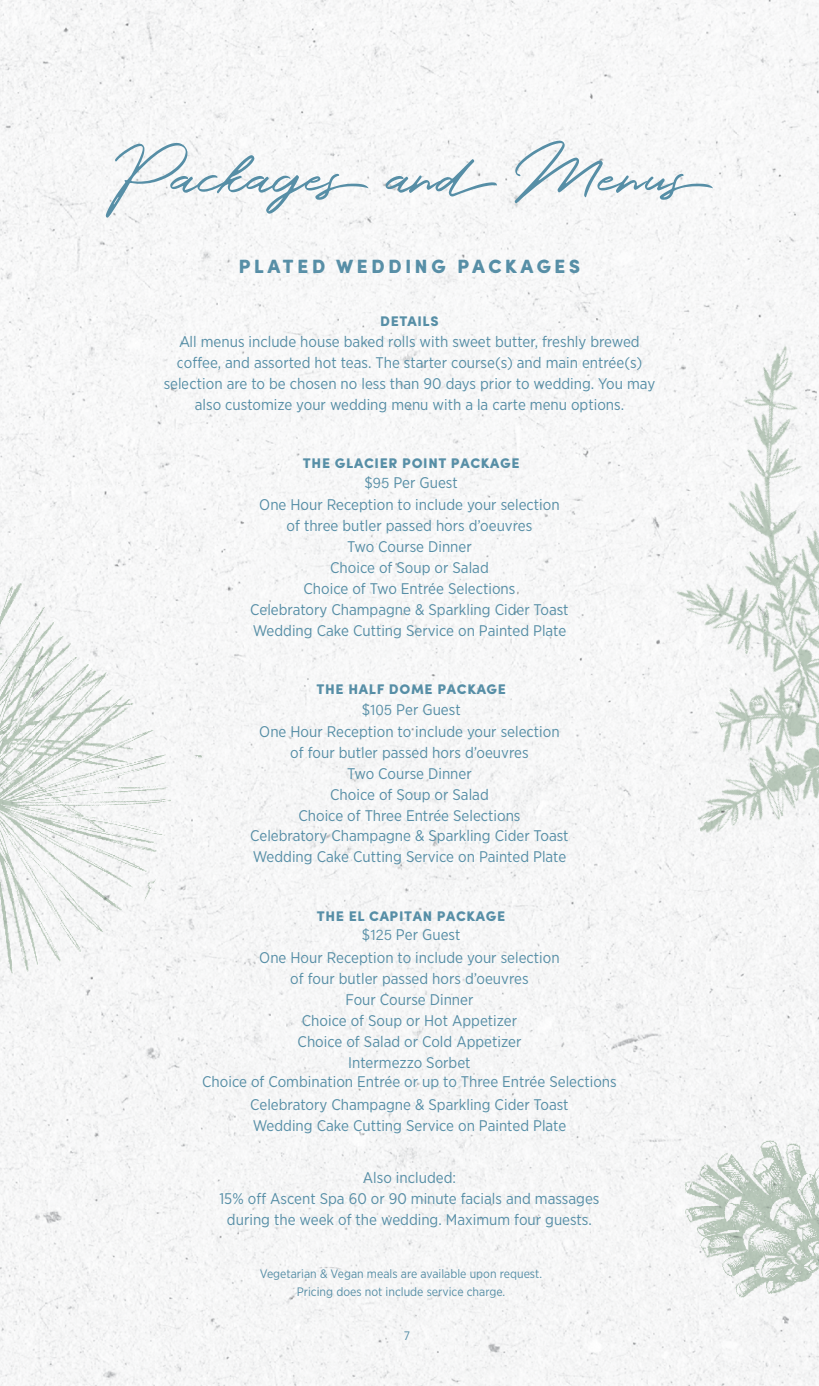
<style>
.page{position:relative;width:819px;height:1386px;background:#f6f7f7}
.page>*{position:absolute;margin:0;border:0;box-sizing:border-box;transform-origin:0 0}
.t1{font:75.25px "Holland";color:#568ea6}
.t2{font:19.25px "Sofia Rough Black One";letter-spacing:.13em;color:#568ea6}
.t3{font:15.4px/21.2px "Gotham Narrow";color:#568ea6;text-align:center}
.t4{font:14px "Sofia Rough Black One";color:#568ea6}
.t5{font:12.25px/17.5px "Gotham Narrow";color:#568ea6;text-align:center}
.s1{font-family:"Acumin Pro";font-weight:300}
</style>
<div class="page">
<img style="left:0;top:562px;width:212px;height:457px">
<img style="left:682px;top:1134px;width:137px;height:165px">
<img style="left:667px;top:327px;width:152px;height:536px">
<h1 class="t1" style="left:106px;top:119px;width:623px">Packages and Menus</h1>
<p class="t2" style="left:238px;top:253px;width:344px">PLATED WEDDING PACKAGES</p>
<p class="t4" style="left:380px;top:311px;width:61px">DETAILS</p>
<p class="t3" style="left:164px;top:331px;width:493px">All menus include house baked rolls with sweet butter, freshly brewed coffee, and assorted hot teas. The starter course(s) and main entrée(s) selection are to be chosen no less than 90 days prior to wedding. You may also customize your wedding menu with a la carte menu options.</p>
<p class="t4" style="left:303px;top:454px;width:219px">THE GLACIER POINT PACKAGE</p>
<p class="t3" style="left:250px;top:472px;width:320px">$<span class="s1">95</span> Per Guest<br>One Hour Reception to include your selection<br>of three butler passed hors d’oeuvres<br>Two Course Dinner<br>Choice of Soup or Salad<br>Choice of Two Entrée Selections<br>Celebratory Champagne &amp; Sparkling Cider Toast<br>Wedding Cake Cutting Service on Painted Plate</p>
<p class="t4" style="left:316px;top:680px;width:192px">THE HALF DOME PACKAGE</p>
<p class="t3" style="left:250px;top:698px;width:320px">$<span class="s1">105</span> Per Guest<br>One Hour Reception to include your selection<br>of four butler passed hors d’oeuvres<br>Two Course Dinner<br>Choice of Soup or Salad<br>Choice of Three Entrée Selections<br>Celebratory Champagne &amp; Sparkling Cider Toast<br>Wedding Cake Cutting Service on Painted Plate</p>
<p class="t4" style="left:316px;top:906px;width:191px">THE EL CAPITAN PACKAGE</p>
<p class="t3" style="left:202px;top:924px;width:416px">$<span class="s1">125</span> Per Guest<br>One Hour Reception to include your selection<br>of four butler passed hors d’oeuvres<br>Four Course Dinner<br>Choice of Soup or Hot Appetizer<br>Choice of Salad or Cold Appetizer<br>Intermezzo Sorbet<br>Choice of Combination Entrée or up to Three Entrée Selections</p>
<p class="t3" style="left:250px;top:1093px;width:320px;text-align:left">Celebratory Champagne &amp; Sparkling Cider Toast<br>Wedding Cake Cutting Service on Painted Plate</p>
<p class="t3" style="left:219px;top:1167px;width:382px">Also included:<br>15% off Ascent Spa 60 or 90 minute facials and massages during the week of the wedding. Maximum four guests.</p>
<p class="t5" style="left:260px;top:1265px;width:284px">Vegetarian &amp; Vegan meals are available upon request.<br>Pricing does not include service charge.</p>
<p class="t5" style="left:404px;top:1327px;width:8px">7</p>
</div>
